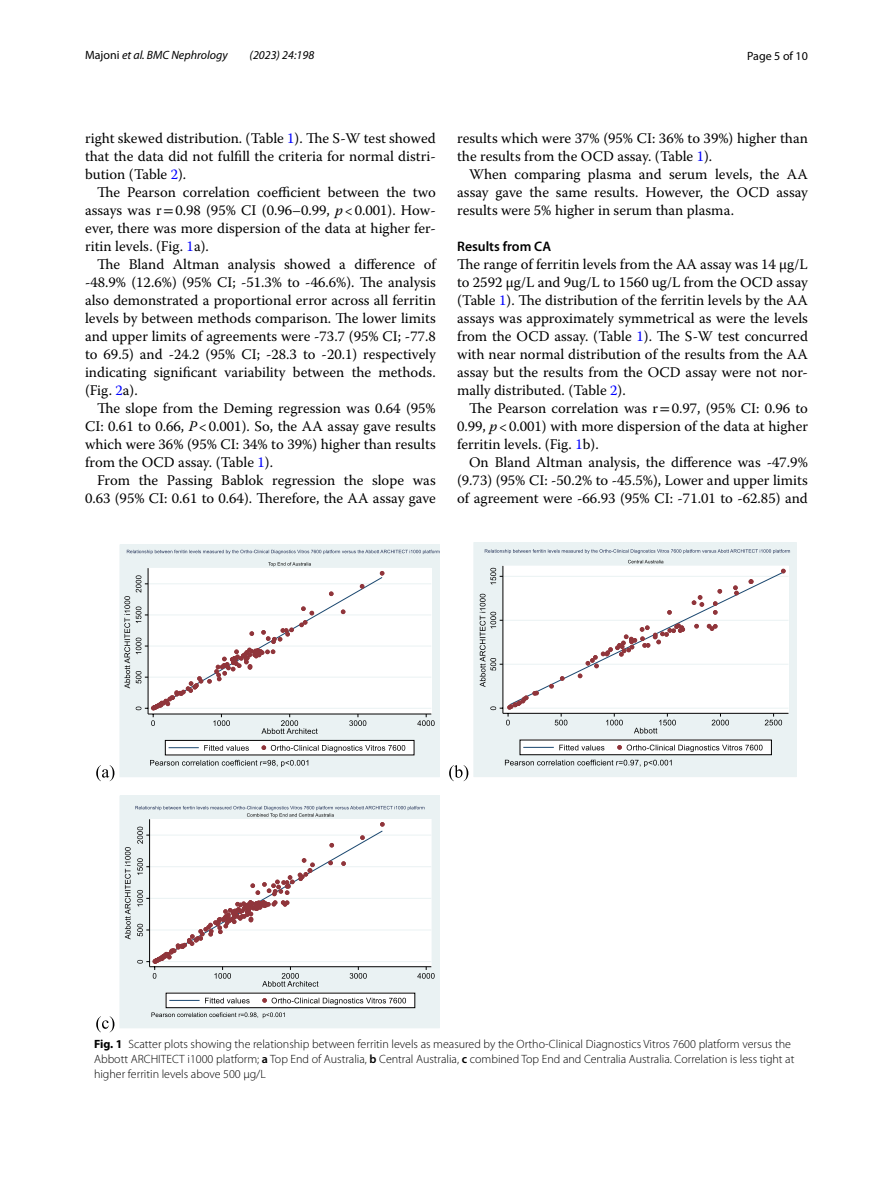
<style>
.page{position:relative;width:893px;height:1187px;background:#fff}
.page>*{position:absolute;margin:0;border:0;box-sizing:border-box;transform-origin:0 0}
.t1{font:14.7px/18px "Warnock Pro";color:#000;text-align:justify}
.t2{font:600 13.8px "Myriad Pro";color:#000}
.t3{font:300 12px/15px "Myriad Pro";color:#000}
.t4{font:italic 12px "Myriad Pro";color:#000}
.t5{font:12px "Myriad Pro";color:#000}
.s1{font-style:normal}
.s2{color:#00f}
.s3{font-family:"STIX"}
.s4{font-style:italic}
.s5{font-weight:700}
.s6{font-weight:600}
</style>
<div class="page">
<svg style="left:96px;top:765px;width:18px;height:16px"></svg>
<svg style="left:449px;top:765px;width:19px;height:16px"></svg>
<svg style="left:96px;top:1016px;width:18px;height:16px"></svg>
<div style="left:120px;top:544px;width:319px;height:233px;background:#eaf2f3"></div>
<div style="left:148px;top:568px;width:283px;height:146px;background:#fff"></div>
<hr style="left:148px;top:708px;width:283px;height:1px;background:#eaf2f3">
<hr style="left:148px;top:676px;width:283px;height:1px;background:#eaf2f3">
<hr style="left:148px;top:645px;width:283px;height:1px;background:#eaf2f3">
<hr style="left:148px;top:614px;width:283px;height:1px;background:#eaf2f3">
<hr style="left:148px;top:583px;width:283px;height:1px;background:#eaf2f3">
<svg style="left:124px;top:596px;width:6px;height:92px"></svg>
<hr style="left:148px;top:713px;width:283px;height:1px;background:#000">
<svg style="left:417px;top:714px;width:18px;height:12px"></svg>
<div style="left:165px;top:740px;width:249px;height:15px;background:#fff"></div>
<div style="left:165px;top:740px;width:249px;height:15px;border:1px solid #000"></div>
<hr style="left:169px;top:747px;width:30px;height:1px;background:#1a476f">
<svg style="left:204px;top:745px;width:45px;height:5px"></svg>
<svg style="left:262px;top:745px;width:143px;height:7px"></svg>
<svg style="left:150px;top:759px;width:158px;height:8px"></svg>
<svg style="left:136px;top:562px;width:248px;height:172px"></svg>
<svg style="left:127px;top:549px;width:312px;height:5px"></svg>
<div style="left:474px;top:542px;width:323px;height:235px;background:#eaf2f3"></div>
<div style="left:473px;top:542px;width:324px;height:235px;border:1px solid #eaf2f3"></div>
<hr style="left:503px;top:713px;width:285px;height:1px;background:#000">
<div style="left:520px;top:739px;width:252px;height:16px;background:#fff"></div>
<div style="left:520px;top:739px;width:252px;height:16px;border:1px solid #000"></div>
<hr style="left:523px;top:747px;width:31px;height:1px;background:#1a476f">
<svg style="left:559px;top:744px;width:45px;height:6px"></svg>
<svg style="left:617px;top:744px;width:145px;height:8px"></svg>
<svg style="left:505px;top:759px;width:167px;height:8px"></svg>
<svg style="left:480px;top:560px;width:305px;height:173px"></svg>
<svg style="left:485px;top:549px;width:305px;height:4px"></svg>
<div style="left:120px;top:795px;width:319px;height:232px;background:#eaf2f3"></div>
<svg style="left:166px;top:992px;width:249px;height:15px;background:#dfdfe0"></svg>
<hr style="left:169px;top:999px;width:31px;height:1px;background:#1a476f">
<svg style="left:205px;top:997px;width:45px;height:6px"></svg>
<svg style="left:262px;top:997px;width:144px;height:7px"></svg>
<svg style="left:151px;top:1012px;width:134px;height:6px"></svg>
<svg style="left:125px;top:805px;width:310px;height:181px"></svg>
<p class="t4" style="left:85px;top:48px;width:144px"><span class="s1">Majoni</span> et al. BMC Nephrology</p>
<p class="t4" style="left:250px;top:48px;width:66px">(2023) 24:198</p>
<p class="t5" style="left:747px;top:48px;width:62px">Page 5 of 10</p>
<p class="t1" style="left:85px;top:128px;width:352px">right skewed distribution. (Table <span class="s2">1</span>). The S-W test showed that the data did not fulfill the criteria for normal distri&shy;bution (Table <span class="s2">2</span>).</p>
<p class="t1" style="left:85px;top:182px;width:352px;text-indent:12px">The Pearson correlation coefficient between the two assays was r<span class="s3">=</span>0.98 (95% CI (0.96–0.99, <span class="s4">p</span>&lt;0.001). How&shy;ever, there was more dispersion of the data at higher fer&shy;ritin levels. (Fig. <span class="s2">1</span>a).</p>
<p class="t1" style="left:85px;top:254px;width:352px;text-indent:12px">The Bland Altman analysis showed a difference of -48.9% (12.6%) (95% CI; -51.3% to -46.6%). The analysis also demonstrated a proportional error across all ferritin levels by between methods comparison. The lower limits and upper limits of agreements were -73.7 (95% CI; -77.8 to 69.5) and -24.2 (95% CI; -28.3 to -20.1) respectively indicating significant variability between the methods. (Fig. <span class="s2">2</span>a).</p>
<p class="t1" style="left:85px;top:398px;width:352px;text-indent:12px">The slope from the Deming regression was 0.64 (95% CI: 0.61 to 0.66, <span class="s4">P</span>&lt;0.001). So, the AA assay gave results which were 36% (95% CI: 34% to 39%) higher than results from the OCD assay. (Table <span class="s2">1</span>).</p>
<p class="t1" style="left:85px;top:470px;width:352px;text-align:right">From the Passing Bablok regression the slope was<br>0.63 (95% CI: 0.61 to 0.64). Therefore, the AA assay gave</p>
<p class="t1" style="left:457px;top:128px;width:352px">results which were 37% (95% CI: 36% to 39%) higher than the results from the OCD assay. (Table <span class="s2">1</span>).</p>
<p class="t1" style="left:457px;top:164px;width:352px;text-indent:12px">When comparing plasma and serum levels, the AA assay gave the same results. However, the OCD assay results were 5% higher in serum than plasma.</p>
<p class="t2" style="left:457px;top:237px;width:96px">Results from CA</p>
<p class="t1" style="left:457px;top:254px;width:352px">The range of ferritin levels from the AA assay was 14 µg/L to 2592 µg/L and 9ug/L to 1560 ug/L from the OCD assay (Table <span class="s2">1</span>). The distribution of the ferritin levels by the AA assays was approximately symmetrical as were the levels from the OCD assay. (Table <span class="s2">1</span>). The S-W test concurred with near normal distribution of the results from the AA assay but the results from the OCD assay were not nor&shy;mally distributed. (Table <span class="s2">2</span>).</p>
<p class="t1" style="left:457px;top:398px;width:352px;text-indent:12px">The Pearson correlation was r<span class="s3">=</span>0.97, (95% CI: 0.96 to 0.99, <span class="s4">p</span>&lt;0.001) with more dispersion of the data at higher ferritin levels. (Fig. <span class="s2">1</span>b).</p>
<p class="t1" style="left:457px;top:452px;width:352px;text-indent:12px">On Bland Altman analysis, the difference was -47.9% (9.73) (95% CI: -50.2% to -45.5%), Lower and upper limits of agreement were -66.93 (95% CI: -71.01 to -62.85) and</p>
<p class="t3" style="left:94px;top:1036px;width:702px"><span class="s5">Fig. 1</span> Scatter plots showing the relationship between ferritin levels as measured by the Ortho-Clinical Diagnostics Vitros 7600 platform versus the<br>Abbott ARCHITECT i1000 platform; <span class="s6">a</span> Top End of Australia, <span class="s6">b</span> Central Australia, <span class="s6">c</span> combined Top End and Centralia Australia. Correlation is less tight at higher ferritin levels above 500 µg/L</p>
</div>
